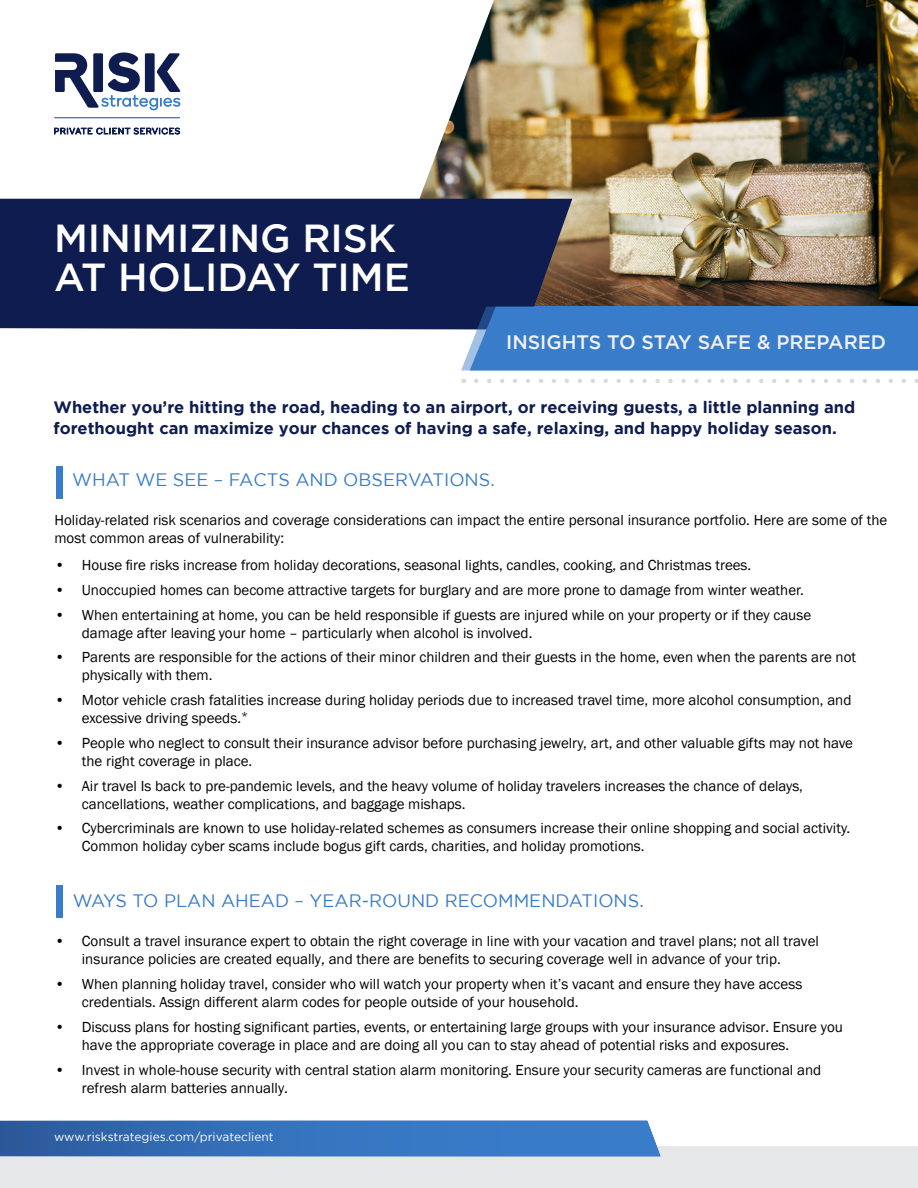
<style>
.page{position:relative;width:918px;height:1188px;background:#fff}
.page>*{position:absolute;margin:0;border:0;box-sizing:border-box;transform-origin:0 0}
.t1{font:500 39px/39px "Gotham";color:#fff}
.t2{font:500 19.5px "Gotham";color:#f1f1f2}
.t3{font:18px "Gotham";color:#397cc9}
.t4{font:700 16.5px/21px "Gotham";color:#0e1c4f}
.t5{font:15px/18px "Franklin Gothic";color:#000}
.t6{font:12px "Gotham";color:#fff}
</style>
<div class="page">
<img style="left:403px;top:0;width:515px;height:306px">
<hr style="left:502px;top:306px;width:416px;height:3px;background:#397cc9">
<svg style="left:55px;top:52px;width:125px;height:58px"></svg>
<hr style="left:55px;top:117px;width:124px;height:1px;background:#397cc9">
<svg style="left:54px;top:127px;width:126px;height:8px"></svg>
<div style="left:56px;top:466px;width:6px;height:33px;background:#397cc9"></div>
<div style="left:56px;top:885px;width:6px;height:32px;background:#397cc9"></div>
<div style="left:0;top:1146px;width:918px;height:42px;background:#e6e7e8"></div>
<svg style="left:0;top:1121px;width:660px;height:35px;background:#3671ba"></svg>
<div style="left:0;top:199px;width:572px;height:131px;background:#0e1c4f"></div>
<div style="left:461px;top:307px;width:457px;height:63px;background:#397cc9"></div>
<svg style="left:476px;top:379px;width:442px;height:4px"></svg>
<h1 class="t1" style="left:54px;top:218px;width:357px">MINIMIZING RISK<br>AT HOLIDAY TIME</h1>
<h2 class="t2" style="left:506px;top:331px;width:381px">INSIGHTS TO STAY SAFE &amp; PREPARED</h2>
<p class="t4" style="left:54px;top:396px;width:803px">Whether you’re hitting the road, heading to an airport, or receiving guests, a little planning and forethought can maximize your chances of having a safe, relaxing, and happy holiday season.</p>
<p class="t3" style="left:72px;top:469px;width:424px">WHAT WE SEE – FACTS AND OBSERVATIONS.</p>
<p class="t5" style="left:54px;top:512px;width:834px">Holiday-related risk scenarios and coverage considerations can impact the entire personal insurance portfolio. Here are some of the most common areas of vulnerability:</p>
<p class="t5" style="left:55px;top:557px;width:698px">• House fire risks increase from holiday decorations, seasonal lights, candles, cooking, and Christmas trees.</p>
<p class="t5" style="left:55px;top:581px;width:751px">• Unoccupied homes can become attractive targets for burglary and are more prone to damage from winter weather.</p>
<p class="t5" style="left:82px;top:606px;width:731px;text-indent:-27px">• When entertaining at home, you can be held responsible if guests are injured while on your property or if they cause damage after leaving your home – particularly when alcohol is involved.</p>
<p class="t5" style="left:82px;top:649px;width:776px;text-indent:-27px">• Parents are responsible for the actions of their minor children and their guests in the home, even when the parents are not physically with them.</p>
<p class="t5" style="left:82px;top:692px;width:771px;text-indent:-27px">• Motor vehicle crash fatalities increase during holiday periods due to increased travel time, more alcohol consumption, and excessive driving speeds.<sup>*</sup></p>
<p class="t5" style="left:82px;top:734px;width:773px;text-indent:-27px">• People who neglect to consult their insurance advisor before purchasing jewelry, art, and other valuable gifts may not have the right coverage in place.</p>
<p class="t5" style="left:82px;top:777px;width:723px;text-indent:-27px">• Air travel Is back to pre-pandemic levels, and the heavy volume of holiday travelers increases the chance of delays, cancellations, weather complications, and baggage mishaps.</p>
<p class="t5" style="left:82px;top:820px;width:770px;text-indent:-27px">• Cybercriminals are known to use holiday-related schemes as consumers increase their online shopping and social activity.<br>Common holiday cyber scams include bogus gift cards, charities, and holiday promotions.</p>
<p class="t3" style="left:73px;top:890px;width:573px">WAYS TO PLAN AHEAD – YEAR-ROUND RECOMMENDATIONS.</p>
<p class="t5" style="left:82px;top:933px;width:739px;text-indent:-27px">• Consult a travel insurance expert to obtain the right coverage in line with your vacation and travel plans; not all travel insurance policies are created equally, and there are benefits to securing coverage well in advance of your trip.</p>
<p class="t5" style="left:82px;top:975px;width:722px;text-indent:-27px">• When planning holiday travel, consider who will watch your property when it’s vacant and ensure they have access credentials. Assign different alarm codes for people outside of your household.</p>
<p class="t5" style="left:82px;top:1018px;width:763px;text-indent:-27px">• Discuss plans for hosting significant parties, events, or entertaining large groups with your insurance advisor. Ensure you have the appropriate coverage in place and are doing all you can to stay ahead of potential risks and exposures.</p>
<p class="t5" style="left:82px;top:1061px;width:741px;text-indent:-27px">• Invest in whole-house security with central station alarm monitoring. Ensure your security cameras are functional and refresh alarm batteries annually.</p>
<p class="t6" style="left:54px;top:1130px;width:221px">www.riskstrategies.com/privateclient</p>
</div>
